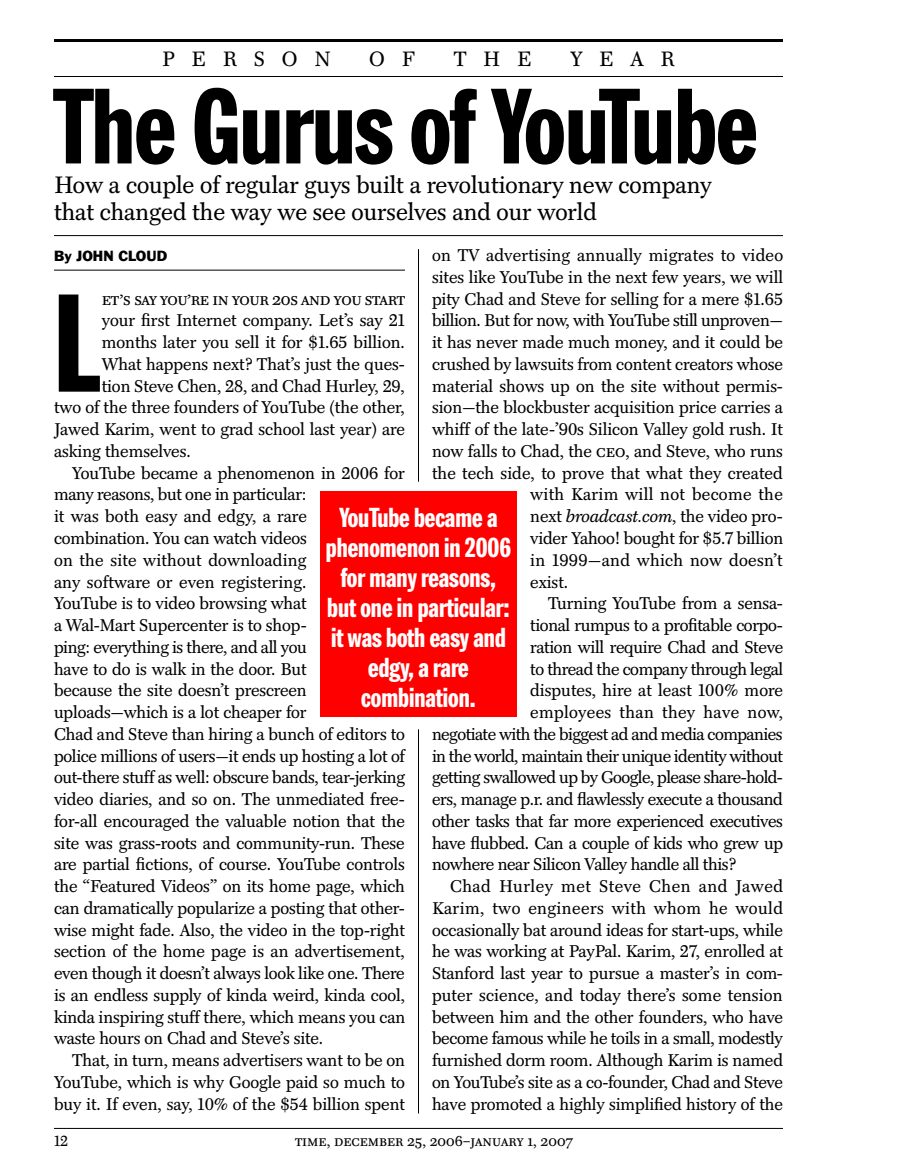
<style>
.page{position:relative;width:918px;height:1175px;background:#fff}
.page>*{position:absolute;margin:0;border:0;box-sizing:border-box;transform-origin:0 0}
.t1{font:700 condensed 136.65px "Benton";color:#000}
.t2{font:700 condensed 105px "Benton";color:#000}
.t3{font:700 condensed 27px/30px "Benton";color:#fff;text-align:center}
.t4{font:24px/27px "Caledonia";color:#000}
.t5{font:21px "Caledonia";color:#000}
.t6{font:17.25px "Caledonia";letter-spacing:-.005em;color:#000}
.t7{font:17.25px "Caledonia";letter-spacing:-.03em;color:#000}
.t8{font:17.25px "Caledonia";letter-spacing:.02em;color:#000}
.t9{font:17.25px "Caledonia";letter-spacing:.015em;color:#000}
.t10{font:17.25px "Caledonia Small Caps";letter-spacing:-.02em;color:#000}
.t11{font:17.25px "Caledonia";letter-spacing:.025em;color:#000}
.t12{font:17.25px "Caledonia";letter-spacing:.03em;color:#000}
.t13{font:15px "Caledonia Small Caps";color:#000}
.t14{font:15px "Caledonia";color:#000}
.t15{font:13.5px "Franklin Gothic BT";color:#000}
.s1{font-family:"Caledonia Small Caps"}
.s2{font-style:italic}
</style>
<div class="page">
<hr style="left:54px;top:1128px;width:729px;height:1px;background:#000">
<hr style="left:54px;top:39px;width:729px;height:3px;background:#000">
<hr style="left:54px;top:76px;width:729px;height:1px;background:#000">
<hr style="left:54px;top:270px;width:351px;height:1px;background:#000">
<hr style="left:54px;top:235px;width:729px;height:1px;background:#000">
<hr style="left:418px;top:729px;width:1px;height:384px;background:#000">
<div style="left:320px;top:491px;width:197px;height:226px;background:#f00"></div>
<hr style="left:418px;top:249px;width:1px;height:233px;background:#000">
<p class="t5" style="left:162px;top:47px;width:29px">person</p>
<p class="t5" style="left:369px;top:47px;width:24px">of</p>
<p class="t5" style="left:454px;top:47px;width:27px">the</p>
<p class="t5" style="left:570px;top:47px;width:28px">year</p>
<h2 class="t2" style="left:54px;top:71px;width:705px">The Gurus of YouTube</h2>
<h3 class="t4" style="left:54px;top:172px;width:659px">How a couple of regular guys built a revolutionary new company that changed the way we see ourselves and our world</h3>
<p class="t9" style="left:432px;top:246px;width:353px">on TV advertising annually migrates to video</p>
<p class="t6" style="left:432px;top:268px;width:353px">sites like YouTube in the next few years, we will</p>
<p class="t6" style="left:432px;top:289px;width:353px">pity Chad and Steve for selling for a mere $1.65</p>
<p class="t6" style="left:432px;top:311px;width:353px">billion. But for now, with YouTube still unproven—</p>
<p class="t6" style="left:432px;top:333px;width:353px">it has never made much money, and it could be</p>
<p class="t6" style="left:432px;top:355px;width:352px">crushed by lawsuits from content creators whose</p>
<p class="t6" style="left:432px;top:376px;width:353px">material shows up on the site without permis-</p>
<p class="t6" style="left:432px;top:398px;width:353px">sion—the blockbuster acquisition price carries a</p>
<p class="t6" style="left:432px;top:420px;width:353px">whiff of the late-’90s Silicon Valley gold rush. It</p>
<p class="t6" style="left:432px;top:442px;width:353px">now falls to Chad, the <span class="s1">ceo</span>, and Steve, who runs</p>
<p class="t6" style="left:432px;top:463px;width:352px">the tech side, to prove that what they created</p>
<p class="t8" style="left:530px;top:485px;width:254px">with Karim will not become the</p>
<p class="t6" style="left:530px;top:507px;width:254px">next <span class="s2">broadcast.com</span>, the video pro-</p>
<p class="t6" style="left:530px;top:529px;width:254px">vider Yahoo! bought for $5.7 billion</p>
<p class="t8" style="left:530px;top:550px;width:254px">in 1999—and which now doesn’t</p>
<p class="t6" style="left:530px;top:572px;width:39px">exist.</p>
<p class="t6" style="left:548px;top:594px;width:236px">Turning YouTube from a sensa-</p>
<p class="t6" style="left:530px;top:616px;width:254px">tional rumpus to a profitable corpo-</p>
<p class="t6" style="left:530px;top:637px;width:254px">ration will require Chad and Steve</p>
<p class="t6" style="left:530px;top:659px;width:254px">to thread the company through legal</p>
<p class="t6" style="left:530px;top:681px;width:254px">disputes, hire at least 100% more</p>
<p class="t8" style="left:530px;top:703px;width:254px">employees than they have now,</p>
<p class="t7" style="left:432px;top:724px;width:352px">negotiate with the biggest ad and media companies</p>
<p class="t7" style="left:432px;top:746px;width:353px">in the world, maintain their unique identity without</p>
<p class="t7" style="left:432px;top:768px;width:353px">getting swallowed up by Google, please share-hold-</p>
<p class="t6" style="left:432px;top:790px;width:352px">ers, manage p.r. and flawlessly execute a thousand</p>
<p class="t6" style="left:432px;top:811px;width:352px">other tasks that far more experienced executives</p>
<p class="t6" style="left:432px;top:833px;width:353px">have flubbed. Can a couple of kids who grew up</p>
<p class="t6" style="left:432px;top:855px;width:305px">nowhere near Silicon Valley handle all this?</p>
<p class="t12" style="left:450px;top:877px;width:334px">Chad Hurley met Steve Chen and Jawed</p>
<p class="t11" style="left:432px;top:898px;width:353px">Karim, two engineers with whom he would</p>
<p class="t6" style="left:432px;top:920px;width:353px">occasionally bat around ideas for start-ups, while</p>
<p class="t6" style="left:432px;top:942px;width:352px">he was working at PayPal. Karim, 27, enrolled at</p>
<p class="t6" style="left:432px;top:964px;width:353px">Stanford last year to pursue a master’s in com-</p>
<p class="t6" style="left:432px;top:985px;width:352px">puter science, and today there’s some tension</p>
<p class="t6" style="left:432px;top:1007px;width:353px">between him and the other founders, who have</p>
<p class="t6" style="left:432px;top:1029px;width:352px">become famous while he toils in a small, modestly</p>
<p class="t6" style="left:432px;top:1051px;width:353px">furnished dorm room. Although Karim is named</p>
<p class="t6" style="left:432px;top:1072px;width:353px">on YouTube’s site as a co-founder, Chad and Steve</p>
<p class="t6" style="left:432px;top:1094px;width:352px">have promoted a highly simplified history of the</p>
<p class="t15" style="left:54px;top:248px;width:76px">By JOHN CLOUD</p>
<h1 class="t1" style="left:54px;top:271px;width:47px">L</h1>
<p class="t10" style="left:102px;top:289px;width:305px">et’s say you’re in your 20s and you start</p>
<p class="t6" style="left:102px;top:311px;width:305px">your first Internet company. Let’s say 21</p>
<p class="t6" style="left:102px;top:333px;width:305px">months later you sell it for $1.65 billion.</p>
<p class="t6" style="left:102px;top:355px;width:305px">What happens next? That’s just the ques-</p>
<p class="t6" style="left:102px;top:376px;width:305px">tion Steve Chen, 28, and Chad Hurley, 29,</p>
<p class="t6" style="left:54px;top:398px;width:352px">two of the three founders of YouTube (the other,</p>
<p class="t6" style="left:54px;top:420px;width:353px">Jawed Karim, went to grad school last year) are</p>
<p class="t6" style="left:54px;top:442px;width:138px">asking themselves.</p>
<p class="t6" style="left:72px;top:463px;width:334px">YouTube became a phenomenon in 2006 for</p>
<p class="t6" style="left:54px;top:485px;width:254px">many reasons, but one in particular:</p>
<p class="t6" style="left:54px;top:507px;width:254px">it was both easy and edgy, a rare</p>
<p class="t6" style="left:54px;top:529px;width:254px">combination. You can watch videos</p>
<p class="t9" style="left:54px;top:550px;width:254px">on the site without downloading</p>
<p class="t6" style="left:54px;top:572px;width:254px">any software or even registering.</p>
<p class="t6" style="left:54px;top:594px;width:254px">YouTube is to video browsing what</p>
<p class="t6" style="left:54px;top:616px;width:254px">a Wal-Mart Supercenter is to shop-</p>
<p class="t6" style="left:54px;top:637px;width:254px">ping: everything is there, and all you</p>
<p class="t6" style="left:54px;top:659px;width:254px">have to do is walk in the door. But</p>
<p class="t6" style="left:54px;top:681px;width:254px">because the site doesn’t prescreen</p>
<p class="t6" style="left:54px;top:703px;width:254px">uploads—which is a lot cheaper for</p>
<p class="t6" style="left:54px;top:724px;width:353px">Chad and Steve than hiring a bunch of editors to</p>
<p class="t6" style="left:54px;top:746px;width:352px">police millions of users—it ends up hosting a lot of</p>
<p class="t6" style="left:54px;top:768px;width:353px">out-there stuff as well: obscure bands, tear-jerking</p>
<p class="t6" style="left:54px;top:790px;width:352px">video diaries, and so on. The unmediated free-</p>
<p class="t6" style="left:54px;top:811px;width:352px">for-all encouraged the valuable notion that the</p>
<p class="t6" style="left:54px;top:833px;width:352px">site was grass-roots and community-run. These</p>
<p class="t6" style="left:54px;top:855px;width:352px">are partial fictions, of course. YouTube controls</p>
<p class="t6" style="left:54px;top:877px;width:352px">the “Featured Videos” on its home page, which</p>
<p class="t6" style="left:54px;top:898px;width:353px">can dramatically popularize a posting that other-</p>
<p class="t6" style="left:54px;top:920px;width:353px">wise might fade. Also, the video in the top-right</p>
<p class="t6" style="left:54px;top:942px;width:352px">section of the home page is an advertisement,</p>
<p class="t6" style="left:54px;top:964px;width:352px">even though it doesn’t always look like one. There</p>
<p class="t6" style="left:54px;top:985px;width:352px">is an endless supply of kinda weird, kinda cool,</p>
<p class="t6" style="left:54px;top:1007px;width:353px">kinda inspiring stuff there, which means you can</p>
<p class="t6" style="left:54px;top:1029px;width:271px">waste hours on Chad and Steve’s site.</p>
<p class="t6" style="left:72px;top:1051px;width:335px">That, in turn, means advertisers want to be on</p>
<p class="t6" style="left:54px;top:1072px;width:353px">YouTube, which is why Google paid so much to</p>
<p class="t6" style="left:54px;top:1094px;width:353px">buy it. If even, say, 10% of the $54 billion spent</p>
<h3 class="t3" style="left:326px;top:503px;width:187px">YouTube became a phenomenon in 2006 for many reasons, but one in particular: it was both easy and edgy, a rare combination.</h3>
<p class="t14" style="left:54px;top:1132px;width:15px">12</p>
<p class="t13" style="left:295px;top:1132px;width:279px">time, december 25, 2006–january 1, 2007</p>
</div>
